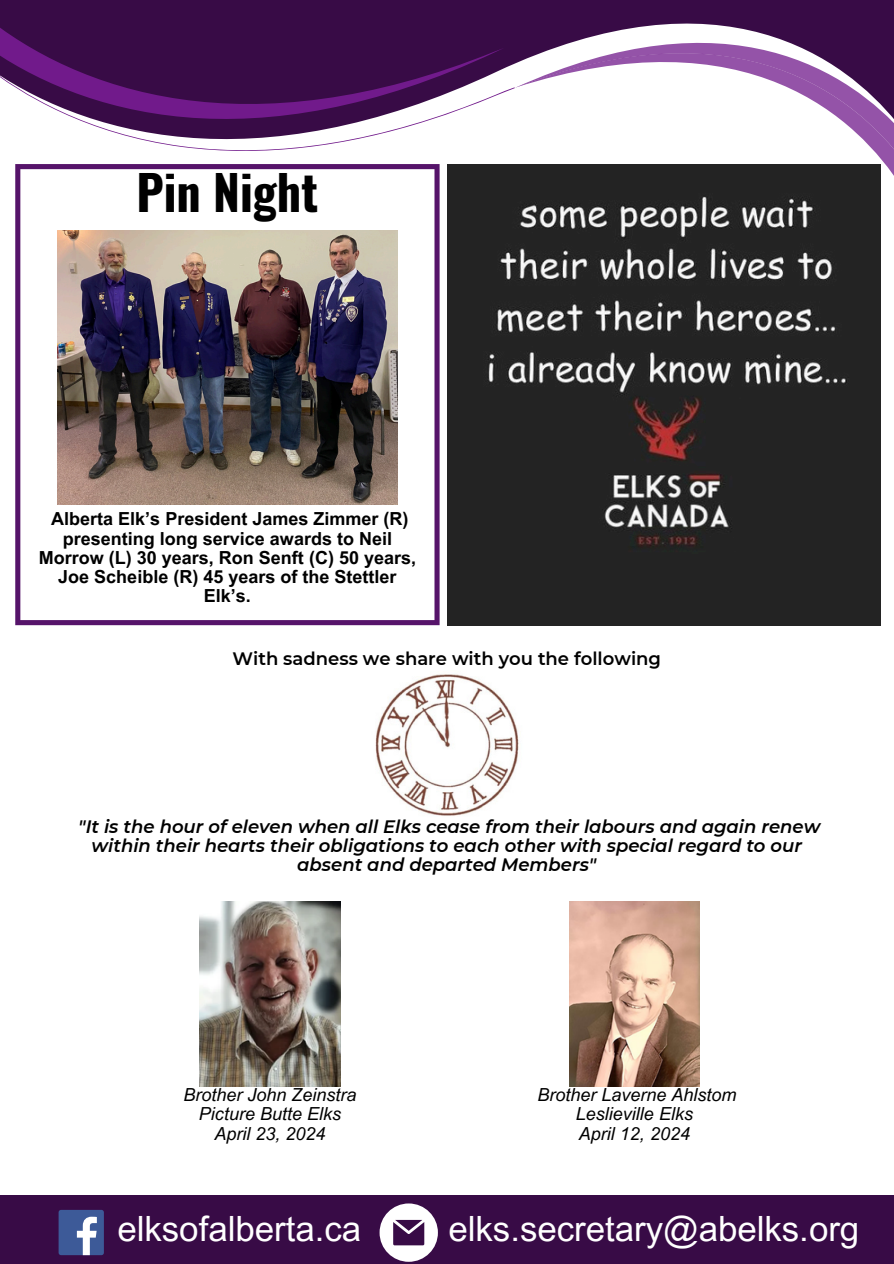
<style>
.page{position:relative;width:894px;height:1264px;background:#fff}
.page>*{position:absolute;margin:0;border:0;box-sizing:border-box;transform-origin:0 0}
.t1{font:700 48px "Oswald";color:#000}
.t2{font:34.8px "Arial MT Pro";color:#fff}
.t3{font:italic 600 18px/19.2px "Montserrat";color:#000;text-align:center}
.t4{font:700 18px/19.2px "Arial MT Pro";color:#000;text-align:center}
.t5{font:italic 18px "Arial MT Pro";color:#000}
.t6{font:600 18px "Montserrat";color:#000}
</style>
<div class="page">
<div style="left:0;top:1194px;width:893px;height:69px;background:#380b46"></div>
<div style="left:59px;top:1209px;width:45px;height:46px;background:#3d5a98;border-radius:2px"></div>
<svg style="left:77px;top:1216px;width:20px;height:39px"></svg>
<svg style="left:379px;top:1203px;width:59px;height:58px"></svg>
<img style="left:375px;top:674px;width:144px;height:142px">
<svg style="left:0;top:0;width:893px;height:186px;fill:#380b46"></svg>
<svg style="left:0;top:15px;width:504px;height:151px;fill:#380b46"></svg>
<svg style="left:514px;top:162px;width:379px;height:29px"></svg>
<svg style="left:514px;top:42px;width:379px;height:120px"></svg>
<svg style="left:15px;top:164px;width:424px;height:461px"></svg>
<img style="left:57px;top:231px;width:340px;height:273px">
<img style="left:199px;top:902px;width:141px;height:184px">
<img style="left:569px;top:902px;width:130px;height:184px">
<img style="left:447px;top:164px;width:433px;height:461px">
<p class="t1" style="left:136px;top:155px;width:183px">Pin Night</p>
<p class="t4" style="left:39px;top:512px;width:379px">Alberta Elk’s President James Zimmer (R) presenting long service awards to Neil Morrow (L) 30 years, Ron Senft (C) 50 years, Joe Scheible (R) 45 years of the Stettler Elk’s.</p>
<h3 class="t6" style="left:232px;top:648px;width:430px">With sadness we share with you the following</h3>
<p class="t3" style="left:78px;top:817px;width:743px">"It is the hour of eleven when all Elks cease from their labours and again renew within their hearts their obligations to each other with special regard to our absent and departed Members"</p>
<p class="t5" style="left:183px;top:1088px;width:175px">Brother John Zeinstra</p>
<p class="t5" style="left:199px;top:1107px;width:144px">Picture Butte Elks</p>
<p class="t5" style="left:214px;top:1126px;width:113px">April 23, 2024</p>
<p class="t5" style="left:537px;top:1088px;width:201px">Brother Laverne Ahlstom</p>
<p class="t5" style="left:575px;top:1107px;width:119px">Leslieville Elks</p>
<p class="t5" style="left:578px;top:1126px;width:113px">April 12, 2024</p>
<p class="t2" style="left:117px;top:1215px;width:245px">elksofalberta.ca</p>
<p class="t2" style="left:448px;top:1215px;width:412px">elks.secretary@abelks.org</p>
</div>
